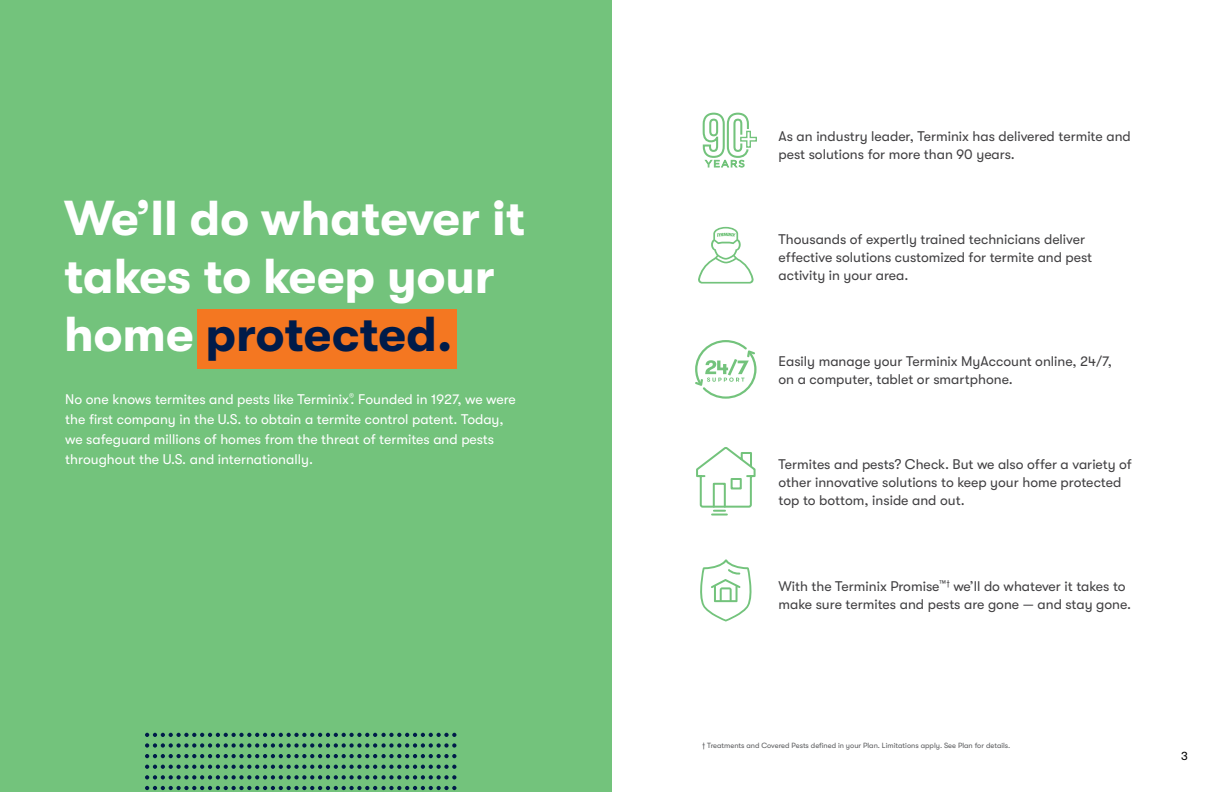
<style>
.page{position:relative;width:1224px;height:792px;background:#fff}
.page>*{position:absolute;margin:0;border:0;box-sizing:border-box;transform-origin:0 0}
.t1{font:700 49px/58px "GT Walsheim";color:#fff}
.t2{font:14px/18px "GT Walsheim";color:#414042}
.t3{font:14px/20px "GT Walsheim";color:#fff}
.t4{font:12px "GT Walsheim";color:#000}
.t5{font:7.5px "GT Walsheim";color:#5a5b5d}
.s1{color:#001b49}
</style>
<div class="page">
<svg style="left:696px;top:447px;width:60px;height:69px"></svg>
<svg style="left:698px;top:227px;width:56px;height:57px"></svg>
<div style="left:0;top:0;width:612px;height:792px;background:#73c37c"></div>
<div style="left:197px;top:309px;width:259px;height:60px;background:#f47721"></div>
<svg style="left:702px;top:112px;width:55px;height:56px"></svg>
<svg style="left:695px;top:340px;width:62px;height:59px"></svg>
<div style="left:713px;top:483px;width:13px;height:25px;border:2px solid #73c37c"></div>
<div style="left:731px;top:478px;width:11px;height:11px;border:2px solid #73c37c"></div>
<svg style="left:145px;top:775px;width:311px;height:4px"></svg>
<svg style="left:145px;top:786px;width:311px;height:4px"></svg>
<svg style="left:145px;top:765px;width:311px;height:4px"></svg>
<svg style="left:145px;top:743px;width:311px;height:5px"></svg>
<svg style="left:145px;top:754px;width:311px;height:4px"></svg>
<svg style="left:145px;top:733px;width:311px;height:4px"></svg>
<svg style="left:700px;top:559px;width:52px;height:62px"></svg>
<h1 class="t1" style="left:64px;top:189px;width:462px">We’ll do whatever it takes to keep your home <span class="s1">protected.</span></h1>
<p class="t3" style="left:65px;top:389px;width:452px">No one knows termites and pests like Terminix<sup>®</sup>. Founded in 1927, we were the first company in the U.S. to obtain a termite control patent. Today, we safeguard millions of homes from the threat of termites and pests throughout the U.S. and internationally.</p>
<p class="t2" style="left:779px;top:127px;width:354px">As an industry leader, Terminix has delivered termite and pest solutions for more than 90 years.</p>
<p class="t2" style="left:779px;top:231px;width:315px">Thousands of expertly trained technicians deliver effective solutions customized for termite and pest activity in your area.</p>
<p class="t2" style="left:779px;top:352px;width:335px">Easily manage your Terminix MyAccount online, 24/7, on a computer, tablet or smartphone.</p>
<p class="t2" style="left:779px;top:456px;width:355px">Termites and pests? Check. But we also offer a variety of other innovative solutions to keep your home protected top to bottom, inside and out.</p>
<p class="t2" style="left:779px;top:577px;width:354px">With the Terminix Promise<sup>™†</sup> we’ll do whatever it takes to make sure termites and pests are gone — and stay gone.</p>
<p class="t5" style="left:702px;top:741px;width:310px">† Treatments and Covered Pests defined in your Plan. Limitations apply. See Plan for details.</p>
<p class="t4" style="left:1181px;top:750px;width:8px">3</p>
</div>
